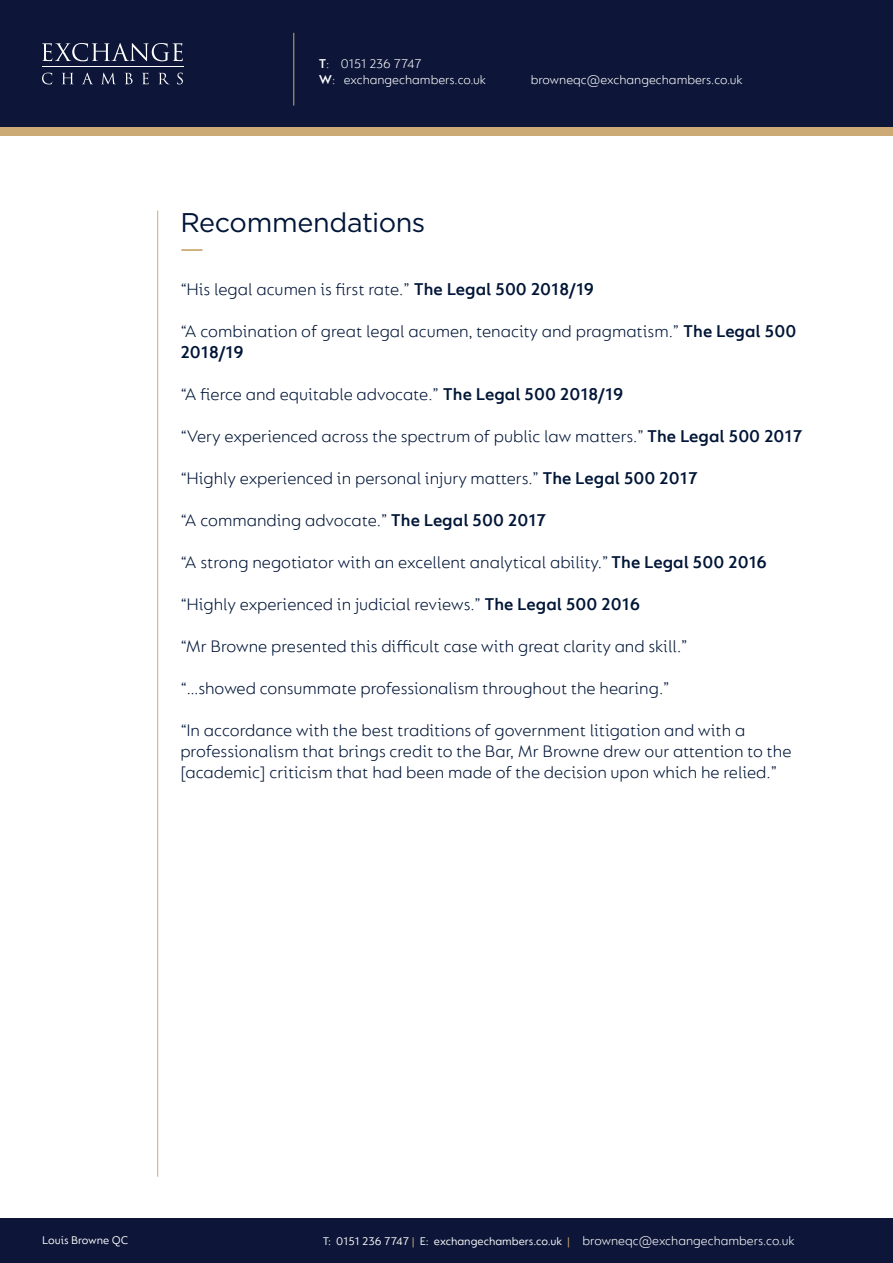
<style>
.page{position:relative;width:893px;height:1263px;background:#fff}
.page>*{position:absolute;margin:0;border:0;box-sizing:border-box;transform-origin:0 0}
.t1{font:27px "Gotham";letter-spacing:-.015em;color:#001537}
.t2{font:300 18px/21px "FS Lucas";color:#001537}
.t3{font:300 13.5px/16.2px "FS Lucas";color:#fff}
.t4{font:12px "FS Lucas";color:#fff}
.s1{font-weight:600}
.s2{color:#cbaa76}
</style>
<div class="page">
<div style="left:0;top:64px;width:893px;height:72px;background:#cbaa76"></div>
<div style="left:0;top:0;width:893px;height:127px;background:#0d1638"></div>
<div style="left:0;top:1219px;width:893px;height:44px;background:#0d1638"></div>
<hr style="left:42px;top:67px;width:142px;height:1px;background:#fff">
<svg style="left:42px;top:43px;width:141px;height:18px"></svg>
<svg style="left:42px;top:73px;width:10px;height:11px"></svg>
<svg style="left:62px;top:73px;width:11px;height:11px"></svg>
<svg style="left:82px;top:73px;width:11px;height:11px"></svg>
<svg style="left:102px;top:73px;width:13px;height:11px"></svg>
<svg style="left:125px;top:73px;width:8px;height:11px"></svg>
<svg style="left:142px;top:73px;width:7px;height:11px"></svg>
<svg style="left:159px;top:73px;width:10px;height:11px"></svg>
<svg style="left:177px;top:73px;width:6px;height:11px"></svg>
<hr style="left:293px;top:33px;width:1px;height:73px;background:#cbaa76">
<hr style="left:157px;top:211px;width:1px;height:966px;background:#cbaa76">
<hr style="left:181px;top:249px;width:21px;height:2px;background:#cbaa76">
<p class="t3" style="left:319px;top:55px;width:169px"><span class="s1">T</span>: 0151 236 7747<br><span class="s1">W</span>: exchangechambers.co.uk</p>
<p class="t3" style="left:531px;top:71px;width:214px">browneqc@exchangechambers.co.uk</p>
<p class="t1" style="left:180px;top:205px;width:247px">Recommendations</p>
<p class="t2" style="left:180px;top:278px;width:415px">“His legal acumen is first rate.” <span class="s1">The Legal 500 2018/19</span></p>
<p class="t2" style="left:180px;top:320px;width:617px">“A combination of great legal acumen, tenacity and pragmatism.” <span class="s1">The Legal 500<br>2018/19</span></p>
<p class="t2" style="left:180px;top:383px;width:444px">“A fierce and equitable advocate.” <span class="s1">The Legal 500 2018/19</span></p>
<p class="t2" style="left:180px;top:425px;width:624px">“Very experienced across the spectrum of public law matters.” <span class="s1">The Legal 500 2017</span></p>
<p class="t2" style="left:180px;top:467px;width:519px">“Highly experienced in personal injury matters.” <span class="s1">The Legal 500 2017</span></p>
<p class="t2" style="left:180px;top:509px;width:368px">“A commanding advocate.” <span class="s1">The Legal 500 2017</span></p>
<p class="t2" style="left:180px;top:551px;width:588px">“A strong negotiator with an excellent analytical ability.” <span class="s1">The Legal 500 2016</span></p>
<p class="t2" style="left:180px;top:593px;width:461px">“Highly experienced in judicial reviews.” <span class="s1">The Legal 500 2016</span></p>
<p class="t2" style="left:180px;top:635px;width:509px">“Mr Browne presented this difficult case with great clarity and skill.”</p>
<p class="t2" style="left:180px;top:677px;width:491px">“…showed consummate professionalism throughout the hearing.”</p>
<p class="t2" style="left:180px;top:719px;width:613px">“In accordance with the best traditions of government litigation and with a professionalism that brings credit to the Bar, Mr Browne drew our attention to the [academic] criticism that had been made of the decision upon which he relied.”</p>
<p class="t4" style="left:42px;top:1233px;width:88px">Louis Browne QC</p>
<p class="t4" style="left:323px;top:1235px;width:249px">T: 0151 236 7747 <span class="s2">|</span> E: exchangechambers.co.uk <span class="s2">|</span></p>
<p class="t3" style="left:583px;top:1233px;width:214px">browneqc@exchangechambers.co.uk</p>
</div>
